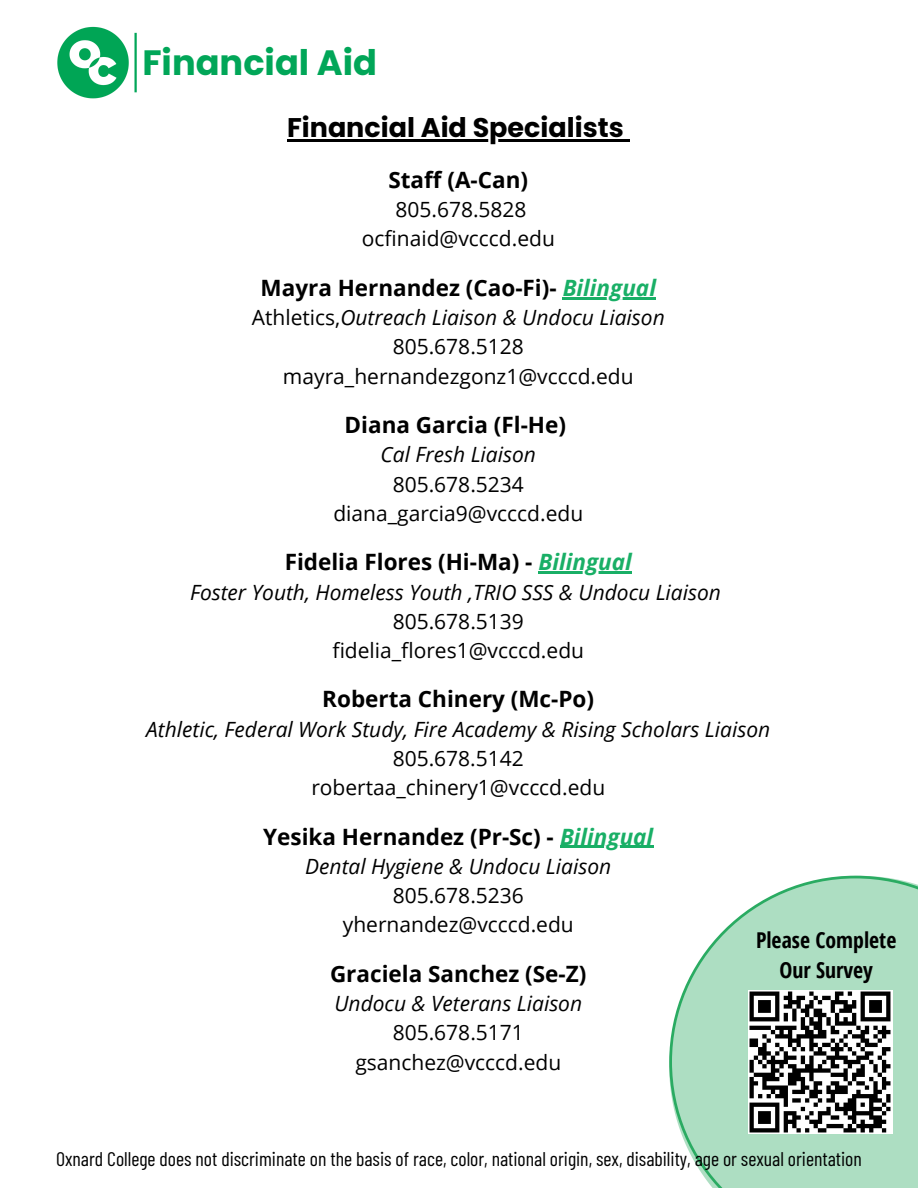
<style>
.page{position:relative;width:918px;height:1188px;background:#fff}
.page>*{position:absolute;margin:0;border:0;box-sizing:border-box;transform-origin:0 0}
.t1{font:700 35.25px "Poppins";color:#01a658}
.t2{font:700 27px "Poppins";color:#000}
.t3{font:700 22.5px "Open Sans";color:#000}
.t4{font:700 21.75px/30.5px "Open Sans Condensed";color:#000;text-align:center}
.t5{font:21px/29.2px "Open Sans";color:#000;text-align:center}
.t6{font:italic 21px/29.2px "Open Sans";color:#000;text-align:center}
.t7{font:19.8px "Barlow Condensed";color:#000}
.s1{font-style:italic;color:#19af66}
.s2{font-style:italic}
.s3{font-style:italic;color:#010101}
.s4{font-style:normal}
</style>
<div class="page">
<hr style="left:560px;top:846px;width:93px;height:2px;background:#19af66">
<svg style="left:669px;top:876px;width:249px;height:312px;fill:#addec2"></svg>
<img style="left:748px;top:990px;width:144px;height:144px">
<hr style="left:287px;top:139px;width:337px;height:2px;background:#000">
<svg style="left:624px;top:139px;width:6px;height:2px"></svg>
<hr style="left:563px;top:297px;width:93px;height:2px;background:#19af66">
<hr style="left:539px;top:571px;width:93px;height:3px;background:#19af66">
<img style="left:57px;top:26px;width:72px;height:73px">
<hr style="left:134px;top:33px;width:3px;height:59px;background:#01a658">
<h4 class="t1" style="left:142px;top:38px;width:236px">Financial Aid</h4>
<h2 class="t2" style="left:287px;top:109px;width:338px">Financial Aid Specialists</h2>
<h4 class="t3" style="left:388px;top:164px;width:141px">Staff (A-Can)</h4>
<h4 class="t5" style="left:362px;top:194px;width:195px">805.678.5828 ocfinaid@vcccd.edu</h4>
<h4 class="t3" style="left:261px;top:272px;width:397px">Mayra Hernandez (Cao-Fi)- <span class="s1">Bilingual</span></h4>
<h4 class="t5" style="left:252px;top:302px;width:414px">Athletics,<span class="s2">Outreach Liaison &amp; Undocu Liaison<br></span>805.678.5128 mayra_hernandezgonz1@vcccd.edu</h4>
<h4 class="t3" style="left:345px;top:409px;width:223px">Diana Garcia (Fl-He)</h4>
<h4 class="t5" style="left:333px;top:440px;width:251px"><span class="s3">Cal Fresh Liaison<br></span>805.678.5234 diana_garcia9@vcccd.edu</h4>
<h4 class="t3" style="left:285px;top:546px;width:349px">Fidelia Flores (Hi-Ma) - <span class="s1">Bilingual</span></h4>
<h4 class="t6" style="left:190px;top:577px;width:532px">Foster Youth, Homeless Youth ,TRIO SSS &amp; Undocu Liaison<br><span class="s4">805.678.5139<br>fidelia_flores1@vcccd.edu</span></h4>
<p class="t3" style="left:322px;top:683px;width:273px">Roberta Chinery (Mc-Po)</p>
<p class="t6" style="left:146px;top:714px;width:625px">Athletic, Federal Work Study, Fire Academy &amp; Rising Scholars Liaison<br><span class="s4">805.678.5142<br>robertaa_chinery1@vcccd.edu</span></p>
<p class="t3" style="left:263px;top:821px;width:392px">Yesika Hernandez (Pr-Sc) - <span class="s1">Bilingual</span></p>
<p class="t5" style="left:305px;top:851px;width:308px"><span class="s2">Dental Hygiene &amp; Undocu Liaison<br></span>805.678.5236 yhernandez@vcccd.edu</p>
<h1 class="t3" style="left:330px;top:958px;width:258px">Graciela Sanchez (Se-Z)</h1>
<h1 class="t5" style="left:334px;top:988px;width:249px"><span class="s2">Undocu &amp; Veterans Liaison<br></span>805.678.5171 gsanchez@vcccd.edu</h1>
<p class="t4" style="left:756px;top:924px;width:142px">Please Complete<br>Our Survey</p>
<h3 class="t7" style="left:56px;top:1146px;width:807px">Oxnard College does not discriminate on the basis of race, color, national origin, sex, disability, age or sexual orientation</h3>
</div>
